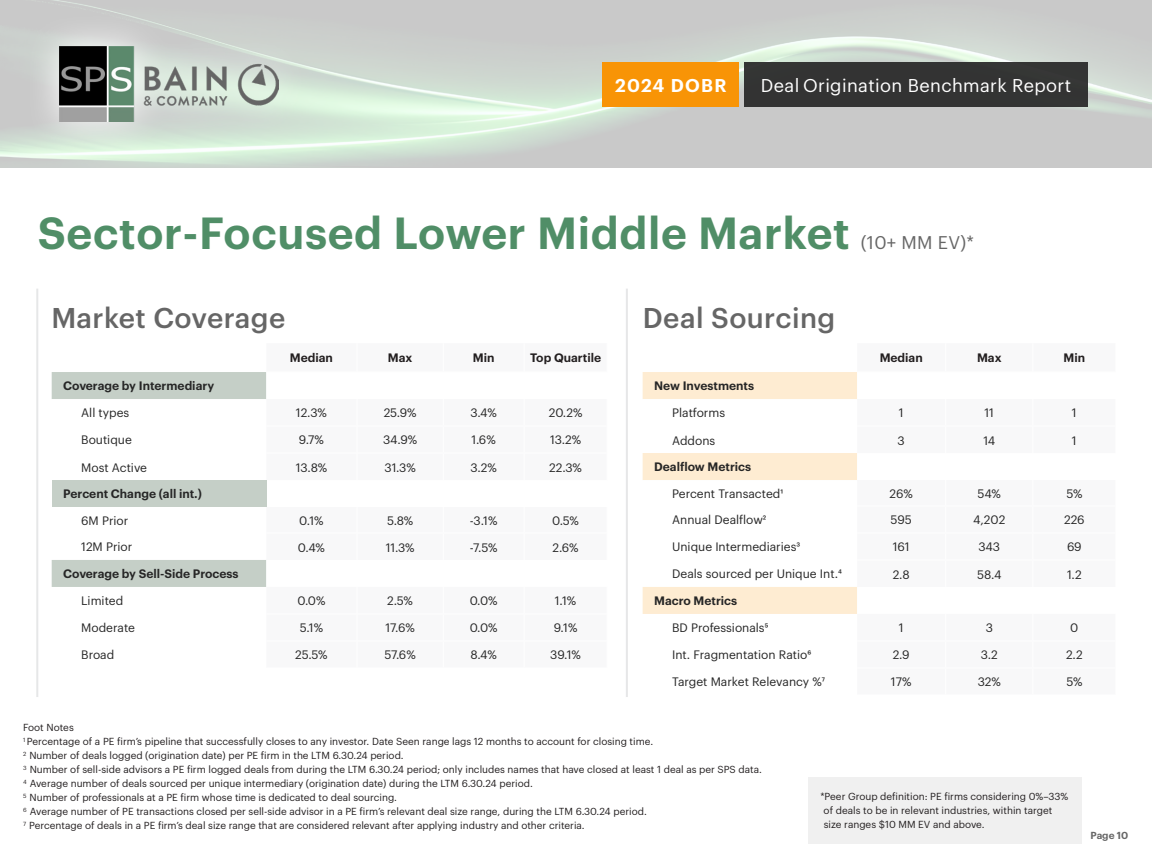
<style>
.page{position:relative;width:1152px;height:864px;background:#fff}
.page>*{position:absolute;margin:0;border:0;box-sizing:border-box;transform-origin:0 0}
.t1{font:600 44px "Graphik";letter-spacing:.015em;color:#508e67}
.t2{font:500 28px "Graphik";letter-spacing:.015em;color:#666}
.t3{font:18.2px "Graphik";letter-spacing:.02em;color:#fff}
.t4{font:600 18.2px "Graphik";letter-spacing:.06em;color:#fff}
.t5{font:18px "Graphik";color:#666}
.Table_Value{font:12px "Graphik";color:#262626}
.Table_Number{font:12px "Graphik";color:#262626}
.Table_Header{font:600 12px "Graphik";color:#262626}
.Table_Column_Header{font:600 12px "Graphik";color:#231f20}
.Footnotes{font:10px/14px "Graphik";color:#231f20}
.Footnotes-2{font:600 10px "Graphik";color:#666}
</style>
<div class="page">
<svg style="left:0;top:1px;width:1152px;height:167px;background:#cdd2cd"></svg>
<svg style="left:25px;top:12px;width:286px;height:143px;background:#d2dbd3"></svg>
<img style="left:59px;top:46px;width:220px;height:75px">
<div style="left:603px;top:62px;width:136px;height:44px;background:#f89406"></div>
<div style="left:744px;top:62px;width:343px;height:44px;background:#333"></div>
<div style="left:809px;top:777px;width:273px;height:66px;background:#f0f0f0"></div>
<svg style="left:643px;top:372px;width:214px;height:242px"></svg>
<hr style="left:643px;top:426px;width:214px;height:1px;background:#fff">
<svg style="left:52px;top:372px;width:214px;height:215px"></svg>
<div style="left:52px;top:480px;width:214px;height:27px;background:#c5cfc7"></div>
<hr style="left:52px;top:426px;width:214px;height:1px;background:#fff">
<hr style="left:52px;top:453px;width:214px;height:1px;background:#fff">
<hr style="left:36px;top:289px;width:2px;height:408px;background:#e6e7e8">
<hr style="left:626px;top:289px;width:2px;height:408px;background:#e6e7e8">
<h3 class="t4" style="left:615px;top:71px;width:113px">2024 DOBR</h3>
<h3 class="t3" style="left:761px;top:71px;width:312px">Deal Origination Benchmark Report</h3>
<p class="t1" style="left:38px;top:199px;width:814px">Sector-Focused Lower Middle Market</p>
<p class="t5" style="left:861px;top:229px;width:115px">(10+ MM EV)*</p>
<p class="t2" style="left:51px;top:296px;width:235px">Market Coverage</p>
<p class="t2" style="left:643px;top:296px;width:194px">Deal Sourcing</p>
<p class="Table_Column_Header" style="left:290px;top:349px;width:45px">Median</p>
<p class="Table_Column_Header" style="left:388px;top:349px;width:26px">Max</p>
<p class="Table_Column_Header" style="left:473px;top:349px;width:23px">Min</p>
<p class="Table_Column_Header" style="left:530px;top:349px;width:73px">Top Quartile</p>
<p class="Table_Column_Header" style="left:880px;top:349px;width:45px">Median</p>
<p class="Table_Column_Header" style="left:977px;top:349px;width:26px">Max</p>
<p class="Table_Column_Header" style="left:1064px;top:349px;width:23px">Min</p>
<p class="Table_Header" style="left:63px;top:377px;width:152px">Coverage by Intermediary</p>
<p class="Table_Value" style="left:81px;top:404px;width:50px">All types</p>
<p class="Table_Number" style="left:296px;top:404px;width:32px">12.3%</p>
<p class="Table_Number" style="left:384px;top:404px;width:34px">25.9%</p>
<p class="Table_Number" style="left:470px;top:404px;width:28px">3.4%</p>
<p class="Table_Number" style="left:549px;top:404px;width:35px">20.2%</p>
<p class="Table_Value" style="left:81px;top:431px;width:52px">Boutique</p>
<p class="Table_Number" style="left:299px;top:431px;width:27px">9.7%</p>
<p class="Table_Number" style="left:383px;top:431px;width:36px">34.9%</p>
<p class="Table_Number" style="left:472px;top:431px;width:26px">1.6%</p>
<p class="Table_Number" style="left:550px;top:431px;width:33px">13.2%</p>
<p class="Table_Value" style="left:81px;top:458px;width:67px">Most Active</p>
<p class="Table_Number" style="left:296px;top:458px;width:33px">13.8%</p>
<p class="Table_Number" style="left:384px;top:458px;width:33px">31.3%</p>
<p class="Table_Number" style="left:470px;top:458px;width:28px">3.2%</p>
<p class="Table_Number" style="left:549px;top:458px;width:34px">22.3%</p>
<p class="Table_Header" style="left:63px;top:485px;width:140px">Percent Change (all int.)</p>
<p class="Table_Value" style="left:81px;top:512px;width:49px">6M Prior</p>
<p class="Table_Number" style="left:299px;top:511px;width:26px">0.1%</p>
<p class="Table_Number" style="left:387px;top:511px;width:28px">5.8%</p>
<p class="Table_Number" style="left:470px;top:511px;width:29px">-3.1%</p>
<p class="Table_Number" style="left:552px;top:511px;width:28px">0.5%</p>
<p class="Table_Value" style="left:81px;top:538px;width:53px">12M Prior</p>
<p class="Table_Number" style="left:298px;top:538px;width:29px">0.4%</p>
<p class="Table_Number" style="left:386px;top:538px;width:30px">11.3%</p>
<p class="Table_Number" style="left:470px;top:538px;width:29px">-7.5%</p>
<p class="Table_Number" style="left:553px;top:538px;width:28px">2.6%</p>
<p class="Table_Header" style="left:63px;top:565px;width:177px">Coverage by Sell-Side Process</p>
<p class="Table_Value" style="left:81px;top:592px;width:44px">Limited</p>
<p class="Table_Number" style="left:297px;top:592px;width:29px">0.0%</p>
<p class="Table_Number" style="left:387px;top:592px;width:27px">2.5%</p>
<p class="Table_Number" style="left:470px;top:592px;width:29px">0.0%</p>
<p class="Table_Number" style="left:555px;top:592px;width:23px">1.1%</p>
<p class="Table_Value" style="left:81px;top:619px;width:55px">Moderate</p>
<p class="Table_Number" style="left:300px;top:619px;width:25px">5.1%</p>
<p class="Table_Number" style="left:385px;top:619px;width:31px">17.6%</p>
<p class="Table_Number" style="left:470px;top:619px;width:29px">0.0%</p>
<p class="Table_Number" style="left:554px;top:619px;width:25px">9.1%</p>
<p class="Table_Value" style="left:81px;top:646px;width:35px">Broad</p>
<p class="Table_Number" style="left:295px;top:646px;width:34px">25.5%</p>
<p class="Table_Number" style="left:384px;top:646px;width:33px">57.6%</p>
<p class="Table_Number" style="left:470px;top:646px;width:28px">8.4%</p>
<p class="Table_Number" style="left:550px;top:646px;width:32px">39.1%</p>
<p class="Table_Header" style="left:654px;top:377px;width:102px">New Investments</p>
<p class="Table_Value" style="left:672px;top:404px;width:55px">Platforms</p>
<p class="Table_Number" style="left:899px;top:404px;width:6px">1</p>
<p class="Table_Number" style="left:985px;top:404px;width:11px">11</p>
<p class="Table_Number" style="left:1072px;top:404px;width:6px">1</p>
<p class="Table_Value" style="left:672px;top:431px;width:45px">Addons</p>
<p class="Table_Number" style="left:898px;top:431px;width:9px">3</p>
<p class="Table_Number" style="left:983px;top:431px;width:13px">14</p>
<p class="Table_Number" style="left:1072px;top:431px;width:6px">1</p>
<p class="Table_Header" style="left:654px;top:458px;width:99px">Dealflow Metrics</p>
<p class="Table_Value" style="left:672px;top:485px;width:113px">Percent Transacted1</p>
<p class="Table_Number" style="left:890px;top:484px;width:25px">26%</p>
<p class="Table_Number" style="left:978px;top:484px;width:25px">54%</p>
<p class="Table_Number" style="left:1066px;top:484px;width:18px">5%</p>
<p class="Table_Value" style="left:672px;top:511px;width:96px">Annual Dealflow2</p>
<p class="Table_Number" style="left:891px;top:511px;width:23px">595</p>
<p class="Table_Number" style="left:973px;top:511px;width:34px">4,202</p>
<p class="Table_Number" style="left:1064px;top:511px;width:22px">226</p>
<p class="Table_Value" style="left:672px;top:538px;width:130px">Unique Intermediaries3</p>
<p class="Table_Number" style="left:893px;top:538px;width:19px">161</p>
<p class="Table_Number" style="left:978px;top:538px;width:23px">343</p>
<p class="Table_Number" style="left:1067px;top:538px;width:16px">69</p>
<p class="Table_Value" style="left:672px;top:565px;width:171px">Deals sourced per Unique Int.4</p>
<p class="Table_Number" style="left:893px;top:565px;width:18px">2.8</p>
<p class="Table_Number" style="left:977px;top:565px;width:26px">58.4</p>
<p class="Table_Number" style="left:1067px;top:565px;width:16px">1.2</p>
<p class="Table_Header" style="left:654px;top:592px;width:85px">Macro Metrics</p>
<p class="Table_Value" style="left:672px;top:619px;width:98px">BD Professionals5</p>
<p class="Table_Number" style="left:899px;top:619px;width:6px">1</p>
<p class="Table_Number" style="left:986px;top:619px;width:9px">3</p>
<p class="Table_Number" style="left:1070px;top:619px;width:10px">0</p>
<p class="Table_Value" style="left:672px;top:646px;width:141px">Int. Fragmentation Ratio6</p>
<p class="Table_Number" style="left:893px;top:646px;width:18px">2.9</p>
<p class="Table_Number" style="left:981px;top:646px;width:19px">3.2</p>
<p class="Table_Number" style="left:1066px;top:646px;width:18px">2.2</p>
<p class="Table_Value" style="left:672px;top:673px;width:154px">Target Market Relevancy %7</p>
<p class="Table_Number" style="left:891px;top:673px;width:22px">17%</p>
<p class="Table_Number" style="left:978px;top:673px;width:25px">32%</p>
<p class="Table_Number" style="left:1066px;top:673px;width:18px">5%</p>
<p class="Footnotes" style="left:23px;top:720px;width:52px">Foot Notes</p>
<p class="Footnotes" style="left:23px;top:734px;width:632px"><sup>1</sup> Percentage of a PE firm’s pipeline that successfully closes to any investor. Date Seen range lags 12 months to account for closing time.</p>
<p class="Footnotes" style="left:23px;top:748px;width:382px"><sup>2</sup> Number of deals logged (origination date) per PE firm in the LTM 6.30.24 period.</p>
<p class="Footnotes" style="left:23px;top:762px;width:741px"><sup>3</sup> Number of sell-side advisors a PE firm logged deals from during the LTM 6.30.24 period; only includes names that have closed at least 1 deal as per SPS data.</p>
<p class="Footnotes" style="left:23px;top:776px;width:511px"><sup>4</sup> Average number of deals sourced per unique intermediary (origination date) during the LTM 6.30.24 period.</p>
<p class="Footnotes" style="left:23px;top:790px;width:376px"><sup>5</sup> Number of professionals at a PE firm whose time is dedicated to deal sourcing.</p>
<p class="Footnotes" style="left:23px;top:804px;width:625px"><sup>6</sup> Average number of PE transactions closed per sell-side advisor in a PE firm’s relevant deal size range, during the LTM 6.30.24 period.</p>
<p class="Footnotes" style="left:23px;top:818px;width:563px"><sup>7</sup> Percentage of deals in a PE firm’s deal size range that are considered relevant after applying industry and other criteria.</p>
<p class="Footnotes" style="left:824px;top:789px;width:246px;text-indent:-3px">*Peer Group definition: PE firms considering 0%–33% of deals to be in relevant industries, within target size ranges $10 MM EV and above.</p>
<p class="Footnotes-2" style="left:1091px;top:828px;width:39px">Page 10</p>
</div>
